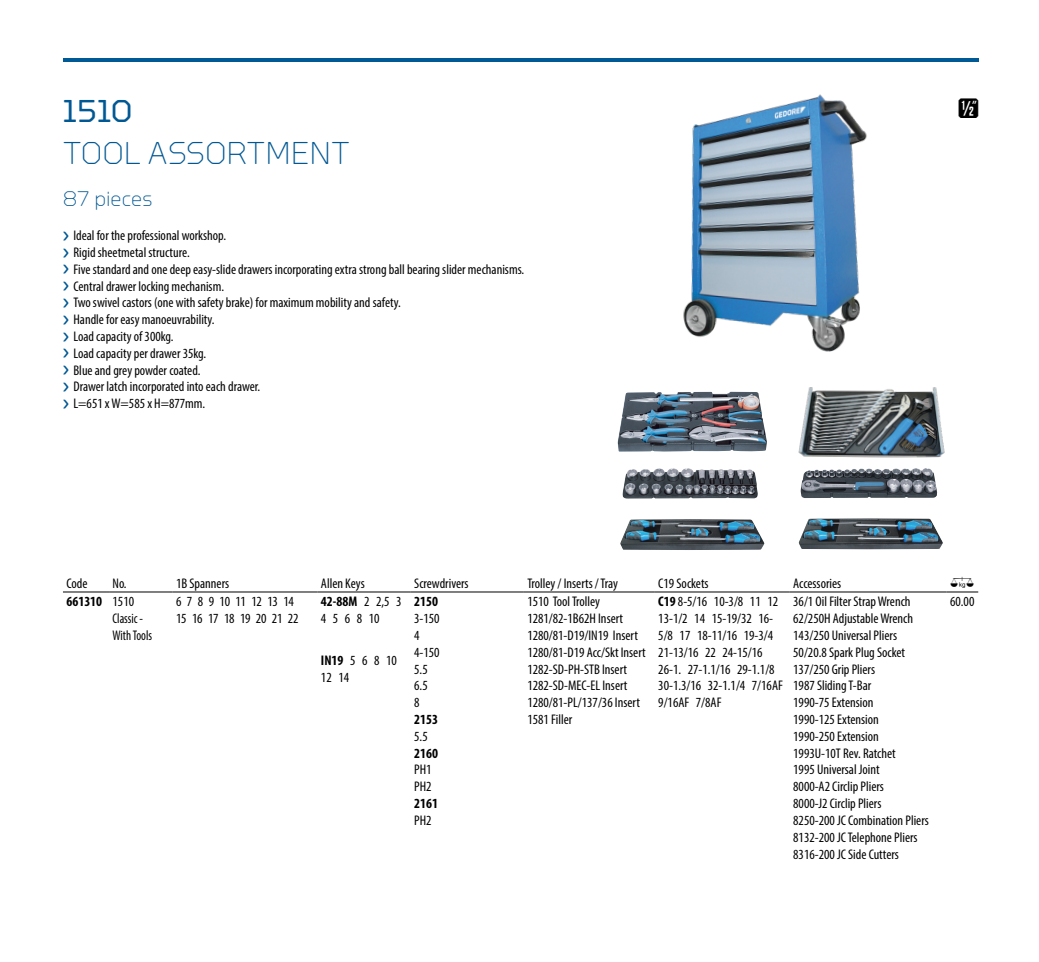
<style>
.page{position:relative;width:1039px;height:962px;background:#fff}
.page>*{position:absolute;margin:0;border:0;box-sizing:border-box;transform-origin:0 0}
.t1{font:300 31.5px "GEDORE Type";letter-spacing:-.005em;color:#005894}
.t2{font:31.5px "GEDORE Type";color:#005894}
.t3{font:24.5px "Gedore";color:#000}
.t4{font:300 21px "GEDORE Type";color:#005894}
.t5{font:condensed 14px/16.8px "Myriad Pro";color:#000}
.t6{font:condensed 14px/16.8px "Myriad Pro";letter-spacing:-.02em;color:#000}
.t7{font:700 condensed 14px "Myriad Pro";color:#000}
.t8{font:14px "Gedore";color:#000}
.s1{font-family:"GEDORE Type";font-stretch:normal;font-size:19.6px;color:#005894}
.s2{font-weight:700}
</style>
<div class="page">
<img style="left:801px;top:468px;width:136px;height:30px">
<img style="left:617px;top:391px;width:150px;height:61px">
<img style="left:622px;top:468px;width:136px;height:31px">
<img style="left:798px;top:387px;width:147px;height:71px">
<hr style="left:63px;top:591px;width:46px;height:1px;background:#000">
<hr style="left:109px;top:591px;width:64px;height:1px;background:#000">
<hr style="left:173px;top:591px;width:144px;height:1px;background:#000">
<hr style="left:317px;top:591px;width:94px;height:1px;background:#000">
<hr style="left:411px;top:591px;width:113px;height:1px;background:#000">
<hr style="left:524px;top:591px;width:131px;height:1px;background:#000">
<hr style="left:655px;top:591px;width:135px;height:1px;background:#000">
<hr style="left:790px;top:591px;width:157px;height:1px;background:#000">
<hr style="left:947px;top:591px;width:31px;height:1px;background:#000">
<img style="left:620px;top:519px;width:144px;height:31px">
<img style="left:798px;top:518px;width:145px;height:31px">
<img style="left:683px;top:94px;width:184px;height:258px">
<hr style="left:63px;top:59px;width:916px;height:3px;background:#005894">
<h1 class="t2" style="left:63px;top:93px;width:71px">1510</h1>
<h1 class="t1" style="left:63px;top:135px;width:289px">TOOL ASSORTMENT</h1>
<h3 class="t4" style="left:63px;top:187px;width:91px">87 pieces</h3>
<p class="t5" style="left:63px;top:227px;width:463px"><span class="s1">›</span> Ideal for the professional workshop.<br><span class="s1">›</span> Rigid sheetmetal structure.<br><span class="s1">›</span> Five standard and one deep easy-slide drawers incorporating extra strong ball bearing slider mechanisms. <span class="s1">›</span> Central drawer locking mechanism.<br><span class="s1">›</span> Two swivel castors (one with safety brake) for maximum mobility and safety.<br><span class="s1">›</span> Handle for easy manoeuvrability.<br><span class="s1">›</span> Load capacity of 300kg.<br><span class="s1">›</span> Load capacity per drawer 35kg.<br><span class="s1">›</span> Blue and grey powder coated.<br><span class="s1">›</span> Drawer latch incorporated into each drawer.<br><span class="s1">›</span> L=651 x W=585 x H=877mm.</p>
<h2 class="t3" style="left:958px;top:95px;width:22px">d</h2>
<p class="t5" style="left:66px;top:574px;width:22px">Code</p>
<p class="t5" style="left:113px;top:574px;width:16px">No.</p>
<p class="t5" style="left:176px;top:574px;width:55px">1B Spanners</p>
<p class="t5" style="left:321px;top:574px;width:45px">Allen Keys</p>
<p class="t5" style="left:414px;top:574px;width:56px">Screwdrivers</p>
<p class="t5" style="left:527px;top:574px;width:92px">Trolley / Inserts / Tray</p>
<p class="t5" style="left:658px;top:574px;width:52px">C19 Sockets</p>
<p class="t5" style="left:793px;top:574px;width:49px">Accessories</p>
<p class="t8" style="left:950px;top:575px;width:26px">0</p>
<p class="t5" style="left:113px;top:593px;width:41px;text-indent:-46px"><span class="s2">661310</span> 1510<br>Classic -<br>With Tools</p>
<p class="t6" style="left:176px;top:593px;width:124px">6 7 8 9 10 11 12 13 14<br>15 16 17 18 19 20 21 22</p>
<p class="t5" style="left:321px;top:593px;width:82px"><span class="s2">42-88M</span> 2 2,5 3<br>4 5 6 8 10</p>
<p class="t5" style="left:321px;top:652px;width:78px"><span class="s2">IN19</span> 5 6 8 10<br>12 14</p>
<p class="t5" style="left:527px;top:593px;width:120px">1510 Tool Trolley<br>1281/82-1B62H Insert<br>1280/81-D19/IN19 Insert<br>1280/81-D19 Acc/Skt Insert<br>1282-SD-PH-STB Insert<br>1282-SD-MEC-EL Insert<br>1280/81-PL/137/36 Insert<br>1581 Filler</p>
<p class="t5" style="left:658px;top:593px;width:126px"><span class="s2">C19</span> 8-5/16 10-3/8 11 12<br>13-1/2 14 15-19/32 16-<br>5/8 17 18-11/16 19-3/4<br>21-13/16 22 24-15/16<br>26-1. 27-1.1/16 29-1.1/8<br>30-1.3/16 32-1.1/4 7/16AF<br>9/16AF 7/8AF</p>
<p class="t5" style="left:793px;top:593px;width:137px">36/1 Oil Filter Strap Wrench<br>62/250H Adjustable Wrench<br>143/250 Universal Pliers<br>50/20.8 Spark Plug Socket<br>137/250 Grip Pliers<br>1987 Sliding T-Bar<br>1990-75 Extension<br>1990-125 Extension<br>1990-250 Extension<br>1993U-10T Rev. Ratchet<br>1995 Universal Joint<br>8000-A2 Circlip Pliers<br>8000-J2 Circlip Pliers<br>8250-200 JC Combination Pliers<br>8132-200 JC Telephone Pliers<br>8316-200 JC Side Cutters</p>
<p class="t5" style="left:950px;top:593px;width:26px">60.00</p>
<p class="t7" style="left:414px;top:593px;width:25px">2150</p>
<p class="t5" style="left:414px;top:610px;width:27px">3-150<br>4<br>4-150<br>5.5<br>6.5<br>8</p>
<p class="t7" style="left:414px;top:710px;width:25px">2153</p>
<p class="t5" style="left:414px;top:727px;width:15px">5.5</p>
<p class="t7" style="left:414px;top:744px;width:25px">2160</p>
<p class="t5" style="left:414px;top:761px;width:19px">PH1<br>PH2</p>
<p class="t7" style="left:414px;top:794px;width:25px">2161</p>
<p class="t5" style="left:414px;top:811px;width:19px">PH2</p>
</div>
